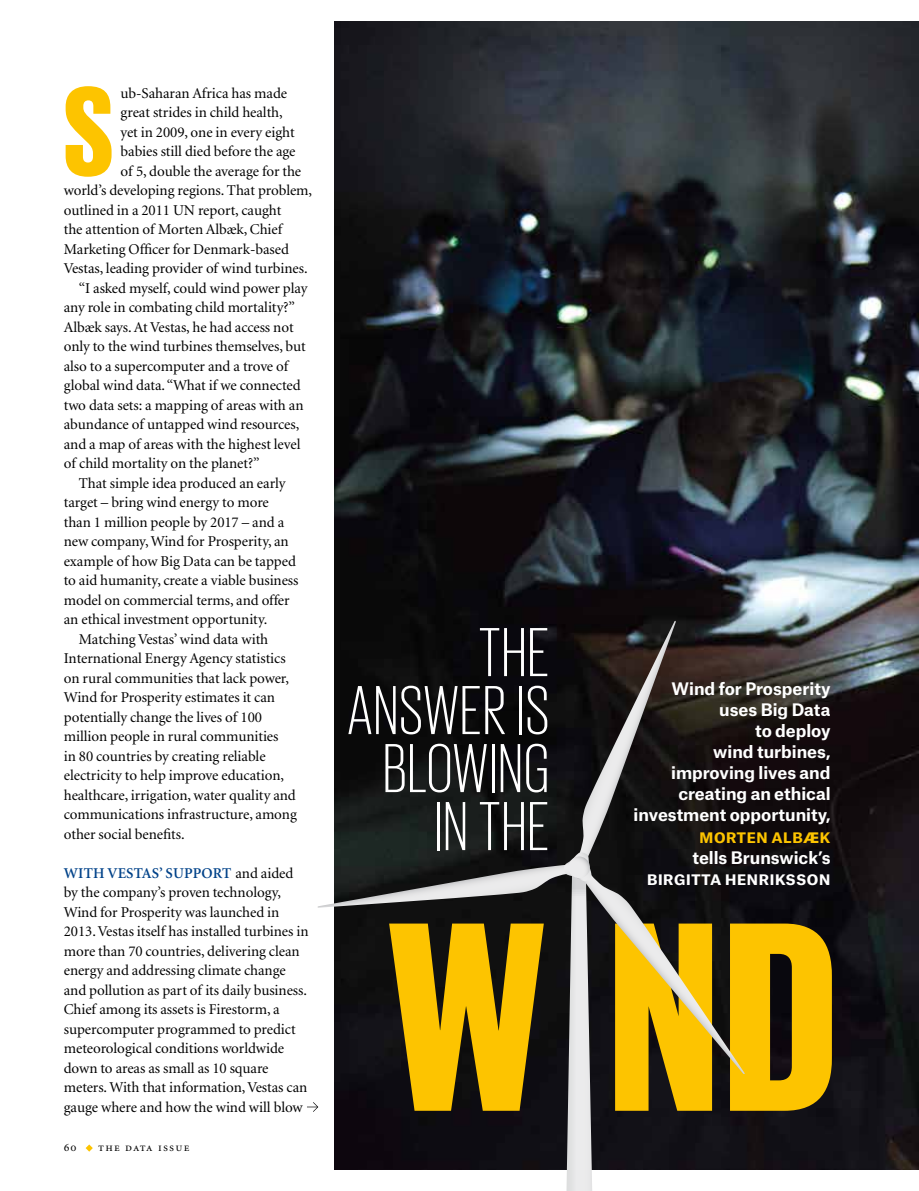
<style>
.page{position:relative;width:919px;height:1191px;background:#fff}
.page>*{position:absolute;margin:0;border:0;box-sizing:border-box;transform-origin:0 0}
.t1{font:800 276px "Giorgio Sans";color:#fdc400}
.t2{font:800 130.05px "Giorgio Sans";color:#fdc400}
.t3{font:300 70.8px/57.9px "Giorgio Sans";letter-spacing:.025em;color:#fff;text-align:right}
.t4{font:700 16.5px/21px "Atlas Grotesk";color:#fff;text-align:right}
.t5{font:15px/19.5px "Minion";letter-spacing:-.005em;color:#000}
.t6{font:15px "Minion Semibold SC";letter-spacing:.01em;color:#004289}
.t7{font:12px "Minion Regular SC";letter-spacing:.105em;color:#000}
.s1{font-family:"Minion";color:#000}
.s2{color:#fdc400}
.s3{font-weight:900;color:#fdc400}
</style>
<div class="page">
<svg style="left:86px;top:1144px;width:7px;height:7px"></svg>
<img style="left:334px;top:21px;width:584px;height:1148px">
<svg style="left:307px;top:621px;width:438px;height:570px"></svg>
<h2 class="t2" style="left:64px;top:65px;width:51px">S</h2>
<p class="t5" style="left:120px;top:84px;width:168px">ub-Saharan Africa has made</p>
<p class="t5" style="left:120px;top:103px;width:164px">great strides in child health,</p>
<p class="t5" style="left:120px;top:123px;width:176px">yet in 2009, one in every eight</p>
<p class="t5" style="left:120px;top:142px;width:176px">babies still died before the age</p>
<p class="t5" style="left:120px;top:162px;width:182px">of 5, double the average for the</p>
<p class="t5" style="left:64px;top:181px;width:250px">world’s developing regions. That problem,</p>
<p class="t5" style="left:64px;top:201px;width:219px">outlined in a 2011 UN report, caught</p>
<p class="t5" style="left:64px;top:220px;width:220px">the attention of Morten Albæk, Chief</p>
<p class="t5" style="left:64px;top:240px;width:227px">Marketing Officer for Denmark-based</p>
<p class="t5" style="left:64px;top:259px;width:245px">Vestas, leading provider of wind turbines.</p>
<p class="t5" style="left:79px;top:279px;width:230px">“I asked myself, could wind power play</p>
<p class="t5" style="left:64px;top:298px;width:232px">any role in combating child mortality?”</p>
<p class="t5" style="left:64px;top:318px;width:231px">Albæk says. At Vestas, he had access not</p>
<p class="t5" style="left:64px;top:337px;width:243px">only to the wind turbines themselves, but</p>
<p class="t5" style="left:64px;top:357px;width:226px">also to a supercomputer and a trove of</p>
<p class="t5" style="left:64px;top:376px;width:238px">global wind data. “What if we connected</p>
<p class="t5" style="left:64px;top:396px;width:241px">two data sets: a mapping of areas with an</p>
<p class="t5" style="left:64px;top:415px;width:237px">abundance of untapped wind resources,</p>
<p class="t5" style="left:64px;top:435px;width:238px">and a map of areas with the highest level</p>
<p class="t5" style="left:64px;top:454px;width:197px">of child mortality on the planet?”</p>
<p class="t5" style="left:79px;top:474px;width:208px">That simple idea produced an early</p>
<p class="t5" style="left:64px;top:493px;width:206px">target – bring wind energy to more</p>
<p class="t5" style="left:64px;top:513px;width:222px">than 1 million people by 2017 – and a</p>
<p class="t5" style="left:64px;top:532px;width:226px">new company, Wind for Prosperity, an</p>
<p class="t5" style="left:64px;top:552px;width:233px">example of how Big Data can be tapped</p>
<p class="t5" style="left:64px;top:571px;width:236px">to aid humanity, create a viable business</p>
<p class="t5" style="left:64px;top:591px;width:227px">model on commercial terms, and offer</p>
<p class="t5" style="left:64px;top:610px;width:205px">an ethical investment opportunity.</p>
<p class="t5" style="left:79px;top:630px;width:191px">Matching Vestas’ wind data with</p>
<p class="t5" style="left:64px;top:649px;width:223px">International Energy Agency statistics</p>
<p class="t5" style="left:64px;top:669px;width:227px">on rural communities that lack power,</p>
<p class="t5" style="left:64px;top:688px;width:213px">Wind for Prosperity estimates it can</p>
<p class="t5" style="left:64px;top:708px;width:200px">potentially change the lives of 100</p>
<p class="t5" style="left:64px;top:727px;width:216px">million people in rural communities</p>
<p class="t5" style="left:64px;top:747px;width:203px">in 80 countries by creating reliable</p>
<p class="t5" style="left:64px;top:766px;width:222px">electricity to help improve education,</p>
<p class="t5" style="left:64px;top:786px;width:233px">healthcare, irrigation, water quality and</p>
<p class="t5" style="left:64px;top:805px;width:234px">communications infrastructure, among</p>
<p class="t5" style="left:64px;top:825px;width:122px">other social benefits.</p>
<p class="t6" style="left:64px;top:865px;width:231px">WITH VESTAS’ SUPPORT <span class="s1">and aided</span></p>
<p class="t5" style="left:64px;top:883px;width:246px">by the company’s proven technology, Wind for Prosperity was launched in 2013. Vestas itself has installed turbines in more than 70 countries, delivering clean energy and addressing climate change and pollution as part of its daily business.<br>Chief among its assets is Firestorm, a supercomputer programmed to predict meteorological conditions worldwide down to areas as small as 10 square meters. With that information, Vestas can gauge where and how the wind will blow</p>
<p class="t7" style="left:64px;top:1141px;width:14px">60</p>
<p class="t7" style="left:98px;top:1141px;width:93px">the data issue</p>
<h3 class="t3" style="left:347px;top:621px;width:203px">THE<br>ANSWER IS<br>BLOWING<br>IN THE</h3>
<p class="t4" style="left:633px;top:677px;width:198px">Wind for Prosperity uses Big Data<br>to deploy<br>wind turbines, improving lives and creating an ethical investment opportunity, <span class="s2">morten alb</span><span class="s3">æ</span><span class="s2">k<br></span>tells Brunswick’s birgitta henriksson</p>
<h1 class="t1" style="left:388px;top:875px;width:451px">WND</h1>
</div>
